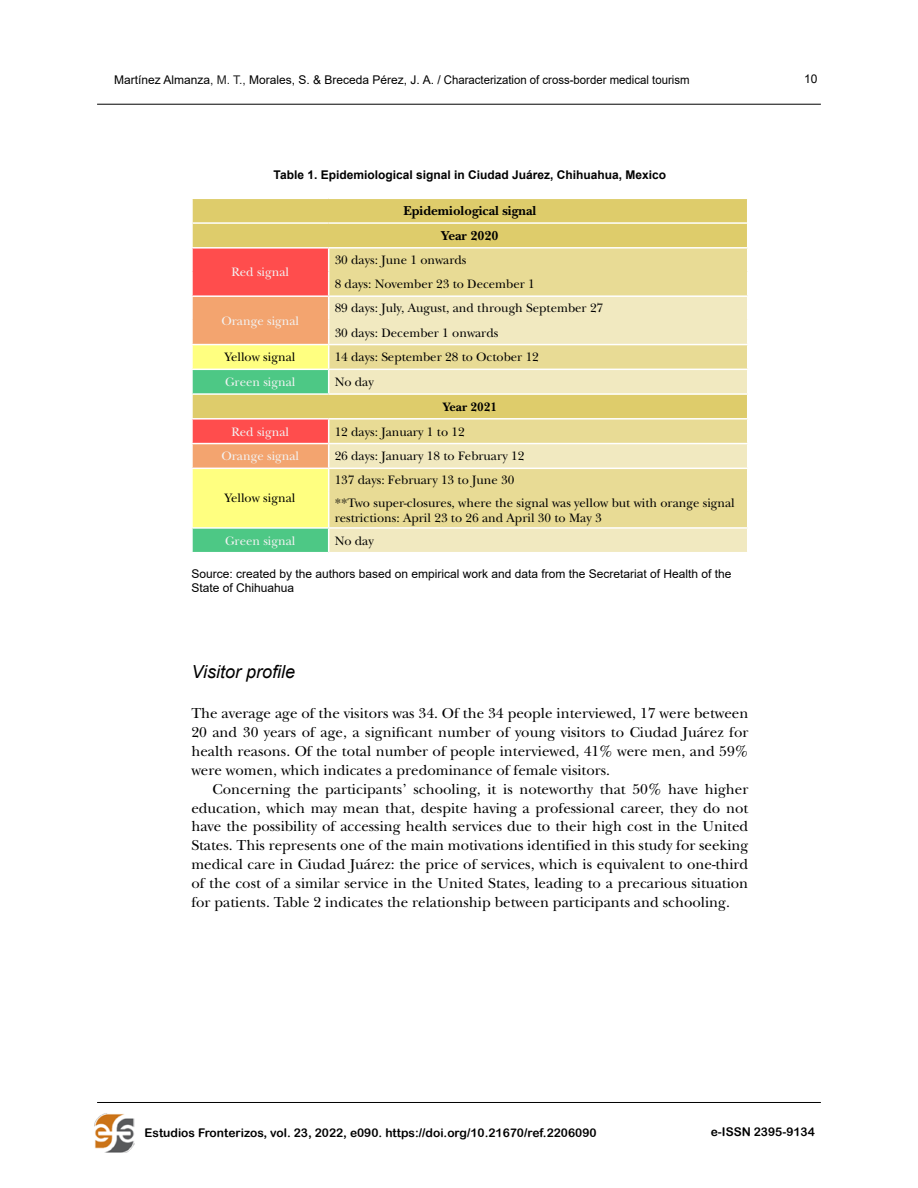
<style>
.page{position:relative;width:918px;height:1188px;background:#fff}
.page>*{position:absolute;margin:0;border:0;box-sizing:border-box;transform-origin:0 0}
.t1{font:italic 18px "Arial";color:#000}
.t2{font:15px/18.9px "New Baskerville Std";color:#000;text-align:justify}
.t3{font:700 13.5px/24.8px "New Baskerville Std";color:#000;text-align:center}
.t4{font:12.75px/24.2px "New Baskerville Std";color:#000}
.t5{font:12.75px "New Baskerville Std";color:#f2f2f2}
.t6{font:700 12.75px "New Baskerville Std";color:#000}
.t7{font:12px/14.4px "Arial";color:#000}
.t8{font:12px "Arial Rounded MT Bold";color:#000}
.t9{font:700 12px "Arial";color:#000}
.s1{color:#222}
</style>
<div class="page">
<hr style="left:97px;top:104px;width:724px;height:1px;background:#000">
<hr style="left:97px;top:1102px;width:724px;height:1px;background:#000">
<img style="left:95px;top:1113px;width:39px;height:40px">
<div style="left:193px;top:199px;width:554px;height:48px;background:#decc6b"></div>
<div style="left:329px;top:249px;width:418px;height:46px;background:#e8db95"></div>
<svg style="left:329px;top:297px;width:418px;height:255px;background:#ebe0a6"></svg>
<hr style="left:193px;top:222px;width:136px;height:2px;background:#fff">
<hr style="left:329px;top:222px;width:418px;height:2px;background:#fff">
<hr style="left:329px;top:344px;width:419px;height:1px;background:#fff">
<hr style="left:329px;top:369px;width:419px;height:1px;background:#fff">
<hr style="left:329px;top:393px;width:419px;height:2px;background:#fff">
<hr style="left:329px;top:418px;width:419px;height:2px;background:#fff">
<hr style="left:329px;top:443px;width:419px;height:1px;background:#fff">
<hr style="left:329px;top:468px;width:419px;height:1px;background:#fff">
<hr style="left:329px;top:527px;width:419px;height:2px;background:#fff">
<svg style="left:192px;top:249px;width:137px;height:304px;background:#deb576"></svg>
<p class="t7" style="left:114px;top:73px;width:577px">Martínez Almanza<span class="s1">, M. T.,</span> Morales, S. &amp; Breceda Pérez, J. A. / Characterization of cross-border medical tourism</p>
<p class="t7" style="left:804px;top:72px;width:15px">10</p>
<p class="t9" style="left:274px;top:166px;width:394px">Table 1. Epidemiological signal in Ciudad Juárez, Chihuahua, Mexico</p>
<p class="t3" style="left:403px;top:199px;width:134px">Epidemiological signal<br>Year 2020</p>
<p class="t5" style="left:232px;top:265px;width:59px">Red signal</p>
<p class="t4" style="left:335px;top:248px;width:202px">30 days: June 1 onwards<br>8 days: November 23 to December 1</p>
<p class="t5" style="left:221px;top:313px;width:79px">Orange signal</p>
<p class="t4" style="left:335px;top:296px;width:270px">89 days: July, August, and through September 27<br>30 days: December 1 onwards</p>
<p class="t4" style="left:225px;top:345px;width:72px">Yellow signal</p>
<p class="t4" style="left:335px;top:345px;width:206px">14 days: September 28 to October 12</p>
<p class="t5" style="left:225px;top:374px;width:72px">Green signal</p>
<p class="t4" style="left:335px;top:370px;width:41px">No day</p>
<p class="t6" style="left:443px;top:399px;width:56px">Year 2021</p>
<p class="t5" style="left:232px;top:424px;width:59px">Red signal</p>
<p class="t4" style="left:335px;top:419px;width:132px">12 days: January 1 to 12</p>
<p class="t5" style="left:221px;top:449px;width:79px">Orange signal</p>
<p class="t4" style="left:335px;top:444px;width:191px">26 days: January 18 to February 12</p>
<p class="t4" style="left:225px;top:486px;width:72px">Yellow signal</p>
<p class="t4" style="left:335px;top:469px;width:402px;line-height:22.2px">137 days: February 13 to June 30<br>**Two super-closures, where the signal was yellow but with orange signal</p>
<p class="t4" style="left:335px;top:506px;width:268px">restrictions: April 23 to 26 and April 30 to May 3</p>
<p class="t5" style="left:225px;top:533px;width:72px">Green signal</p>
<p class="t4" style="left:335px;top:529px;width:41px">No day</p>
<p class="t7" style="left:191px;top:567px;width:542px">Source: created by the authors based on empirical work and data from the Secretariat of Health of the<br>State of Chihuahua</p>
<p class="t1" style="left:191px;top:660px;width:105px">Visitor profile</p>
<p class="t2" style="left:191px;top:704px;width:559px">The average age of the visitors was 34. Of the 34 people interviewed, 17 were between 20 and 30 years of age, a significant number of young visitors to Ciudad Juárez for health reasons. Of the total number of people interviewed, 41% were men, and 59% were women, which indicates a predominance of female visitors.</p>
<p class="t2" style="left:191px;top:779px;width:559px;text-indent:21px">Concerning the participants’ schooling, it is noteworthy that 50% have higher education, which may mean that, despite having a professional career, they do not have the possibility of accessing health services due to their high cost in the United States. This represents one of the main motivations identified in this study for seeking medical care in Ciudad Juárez: the price of services, which is equivalent to one-third of the cost of a similar service in the United States, leading to a precarious situation for patients. Table 2 indicates the relationship between participants and schooling.</p>
<p class="t8" style="left:145px;top:1126px;width:454px">Estudios Fronterizos, vol. 23, 2022, e090. https://doi.org/10.21670/ref.2206090</p>
<p class="t8" style="left:711px;top:1124px;width:106px">e-ISSN 2395-9134</p>
</div>
